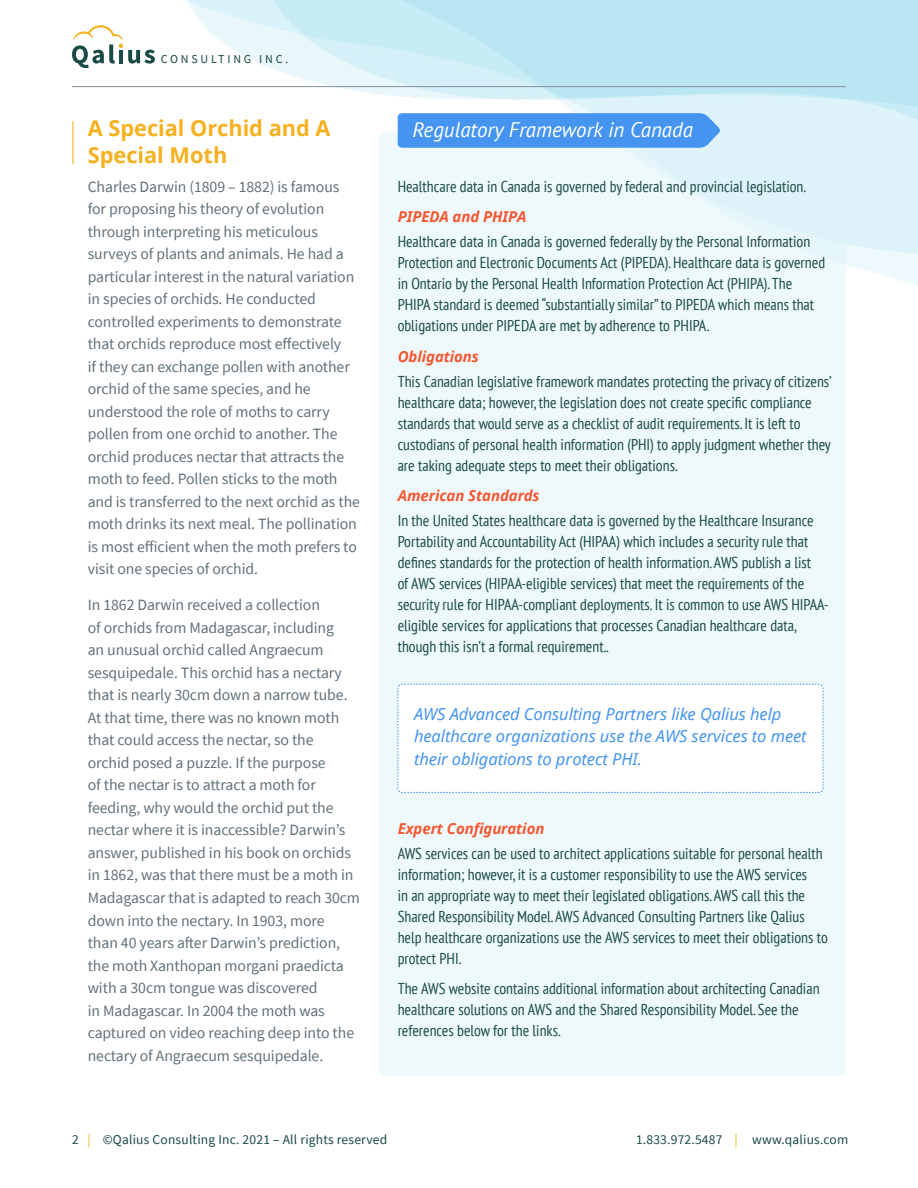
<style>
.page{position:relative;width:918px;height:1188px;background:#fff}
.page>*{position:absolute;margin:0;border:0;box-sizing:border-box;transform-origin:0 0}
.t1{font:700 21.75px/26.1px "Noto Sans";color:#f5b11e}
.t2{font:italic 21px "PT Sans";color:#fff}
.t3{font:italic 16.5px/22.5px "Noto Sans";letter-spacing:-.005em;color:#4594f0}
.t4{font:condensed 15.75px/21px "PT Sans";color:#1a4a45}
.t5{font:15.75px/22.5px "Source Sans Pro";letter-spacing:-.005em;color:#63717a}
.t6{font:italic 700 15px "Noto Sans";letter-spacing:-.005em;color:#f55730}
.t7{font:13.5px "Source Sans Pro";letter-spacing:.015em;color:#1b4945}
.t8{font:12px "Source Sans Pro";letter-spacing:.23em;color:#1a4a45}
.s1{color:#f5b11e}
</style>
<div class="page">
<svg style="left:72px;top:25px;width:83px;height:43px"></svg>
<hr style="left:72px;top:86px;width:774px;height:1px;background:#828f99">
<div style="left:379px;top:133px;width:467px;height:943px;background:#eef9fc;border-radius:4px"></div>
<svg style="left:398px;top:113px;width:322px;height:35px;background:#4a97f0"></svg>
<div style="left:397px;top:684px;width:426px;height:109px;background:#fff"></div>
<hr style="left:72px;top:121px;width:2px;height:43px;background:#f5b11e">
<p class="t8" style="left:161px;top:52px;width:129px">CONSULTING INC.</p>
<h1 class="t1" style="left:88px;top:116px;width:244px">A Special Orchid and A<br>Special Moth</h1>
<p class="t5" style="left:88px;top:175px;width:274px">Charles Darwin (1809 – 1882) is famous for proposing his theory of evolution through interpreting his meticulous surveys of plants and animals. He had a particular interest in the natural variation in species of orchids. He conducted controlled experiments to demonstrate that orchids reproduce most effectively<br>if they can exchange pollen with another orchid of the same species, and he understood the role of moths to carry pollen from one orchid to another. The orchid produces nectar that attracts the moth to feed. Pollen sticks to the moth and is transferred to the next orchid as the moth drinks its next meal. The pollination is most efficient when the moth prefers to visit one species of orchid.</p>
<p class="t5" style="left:88px;top:594px;width:274px">In 1862 Darwin received a collection<br>of orchids from Madagascar, including<br>an unusual orchid called Angraecum sesquipedale. This orchid has a nectary that is nearly 30cm down a narrow tube.<br>At that time, there was no known moth that could access the nectar, so the<br>orchid posed a puzzle. If the purpose<br>of the nectar is to attract a moth for feeding, why would the orchid put the nectar where it is inaccessible? Darwin’s answer, published in his book on orchids in 1862, was that there must be a moth in Madagascar that is adapted to reach 30cm down into the nectary. In 1903, more<br>than 40 years after Darwin’s prediction, the moth Xanthopan morgani praedicta with a 30cm tongue was discovered<br>in Madagascar. In 2004 the moth was captured on video reaching deep into the nectary of Angraecum sesquipedale.</p>
<h2 class="t2" style="left:413px;top:116px;width:282px">Regulatory Framework in Canada</h2>
<p class="t4" style="left:398px;top:176px;width:410px">Healthcare data in Canada is governed by federal and provincial legislation.</p>
<p class="t6" style="left:398px;top:206px;width:130px">PIPEDA and PHIPA</p>
<p class="t4" style="left:398px;top:231px;width:429px">Healthcare data in Canada is governed federally by the Personal Information Protection and Electronic Documents Act (PIPEDA). Healthcare data is governed in Ontario by the Personal Health Information Protection Act (PHIPA). The PHIPA standard is deemed “substantially similar” to PIPEDA which means that obligations under PIPEDA are met by adherence to PHIPA.</p>
<p class="t6" style="left:398px;top:346px;width:83px">Obligations</p>
<p class="t4" style="left:398px;top:371px;width:436px">This Canadian legislative framework mandates protecting the privacy of citizens’ healthcare data; however, the legislation does not create specific compliance standards that would serve as a checklist of audit requirements. It is left to custodians of personal health information (PHI) to apply judgment whether they are taking adequate steps to meet their obligations.</p>
<p class="t6" style="left:398px;top:485px;width:144px">American Standards</p>
<p class="t4" style="left:398px;top:510px;width:433px">In the United States healthcare data is governed by the Healthcare Insurance Portability and Accountability Act (HIPAA) which includes a security rule that defines standards for the protection of health information. AWS publish a list<br>of AWS services (HIPAA-eligible services) that meet the requirements of the security rule for HIPAA-compliant deployments. It is common to use AWS HIPAA&shy;eligible services for applications that processes Canadian healthcare data, though this isn’t a formal requirement..</p>
<p class="t3" style="left:414px;top:702px;width:394px">AWS Advanced Consulting Partners like Qalius help healthcare organizations use the AWS services to meet their obligations to protect PHI.</p>
<p class="t6" style="left:398px;top:818px;width:148px">Expert Configuration</p>
<p class="t4" style="left:398px;top:843px;width:432px">AWS services can be used to architect applications suitable for personal health information; however, it is a customer responsibility to use the AWS services<br>in an appropriate way to meet their legislated obligations. AWS call this the Shared Responsibility Model. AWS Advanced Consulting Partners like Qalius help healthcare organizations use the AWS services to meet their obligations to protect PHI.</p>
<p class="t4" style="left:398px;top:978px;width:423px">The AWS website contains additional information about architecting Canadian healthcare solutions on AWS and the Shared Responsibility Model. See the references below for the links.</p>
<p class="t7" style="left:72px;top:1131px;width:317px">2 <span class="s1">|</span> ©Qalius Consulting Inc. 2021 – All rights reserved</p>
<p class="t7" style="left:636px;top:1131px;width:214px">1.833.972.5487 <span class="s1">|</span> www.qalius.com</p>
</div>
